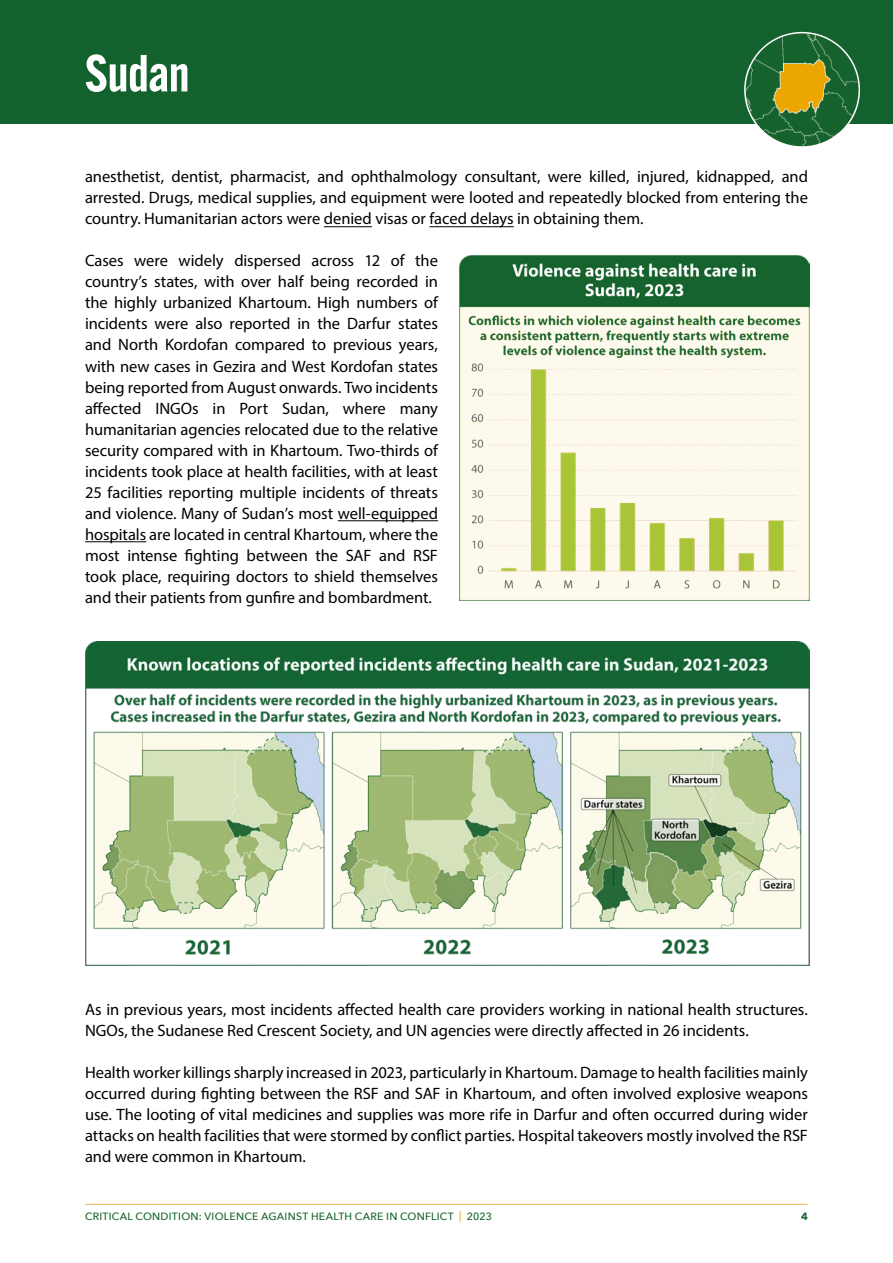
<style>
.page{position:relative;width:893px;height:1263px;background:#fff}
.page>*{position:absolute;margin:0;border:0;box-sizing:border-box;transform-origin:0 0}
.t1{font:600 51px "Alternate Gothic ATF";letter-spacing:-.01em;color:#fff}
.SHCC_Body_copy{font:16.5px/21px "Myriad Pro";letter-spacing:-.005em;color:#000;text-align:justify}
.t2{font:500 10.5px "Avenir Next";letter-spacing:.025em;color:#13622d}
.t3{font:700 10.5px "Avenir Next";color:#13622d}
.s1{color:#eaa522}
</style>
<div class="page">
<hr style="left:85px;top:1204px;width:722px;height:1px;background:#eaa522">
<div style="left:0;top:0;width:893px;height:123px;background:#13622d"></div>
<img style="left:746px;top:33px;width:112px;height:112px">
<div style="left:744px;top:32px;width:116px;height:116px;border:2px solid #fff;border-radius:50%"></div>
<hr style="left:324px;top:226px;width:48px;height:1px;background:#000">
<hr style="left:429px;top:226px;width:85px;height:1px;background:#000">
<hr style="left:338px;top:520px;width:100px;height:1px;background:#000">
<hr style="left:85px;top:541px;width:61px;height:1px;background:#000">
<img style="left:459px;top:255px;width:350px;height:345px">
<img style="left:85px;top:641px;width:724px;height:324px">
<p class="t1" style="left:85px;top:41px;width:106px">Sudan</p>
<p class="SHCC_Body_copy" style="left:85px;top:166px;width:724px">anesthetist, dentist, pharmacist, and ophthalmology consultant, were killed, injured, kidnapped, and arrested. Drugs, medical supplies, and equipment were looted and repeatedly blocked from entering the country. Humanitarian actors were denied visas or faced delays in obtaining them.</p>
<p class="SHCC_Body_copy" style="left:85px;top:250px;width:354px">Cases were widely dispersed across 12 of the country’s states, with over half being recorded in the highly urbanized Khartoum. High numbers of incidents were also reported in the Darfur states and North Kordofan compared to previous years, with new cases in Gezira and West Kordofan states being reported from August onwards. Two incidents affected INGOs in Port Sudan, where many humanitarian agencies relocated due to the relative security compared with in Khartoum. Two-thirds of incidents took place at health facilities, with at least 25 facilities reporting multiple incidents of threats and violence. Many of Sudan’s most well-equipped hospitals are located in central Khartoum, where the most intense fighting between the SAF and RSF took place, requiring doctors to shield themselves and their patients from gunfire and bombardment.</p>
<p class="SHCC_Body_copy" style="left:85px;top:999px;width:724px">As in previous years, most incidents affected health care providers working in national health structures.<br>NGOs, the Sudanese Red Crescent Society, and UN agencies were directly affected in 26 incidents.</p>
<p class="SHCC_Body_copy" style="left:85px;top:1062px;width:724px">Health worker killings sharply increased in 2023, particularly in Khartoum. Damage to health facilities mainly occurred during fighting between the RSF and SAF in Khartoum, and often involved explosive weapons use. The looting of vital medicines and supplies was more rife in Darfur and often occurred during wider attacks on health facilities that were stormed by conflict parties. Hospital takeovers mostly involved the RSF and were common in Khartoum.</p>
<p class="t2" style="left:85px;top:1207px;width:408px">CRITICAL CONDITION: VIOLENCE AGAINST HEALTH CARE IN CONFLICT <span class="s1">|</span> 2023</p>
<p class="t3" style="left:801px;top:1207px;width:8px">4</p>
</div>
